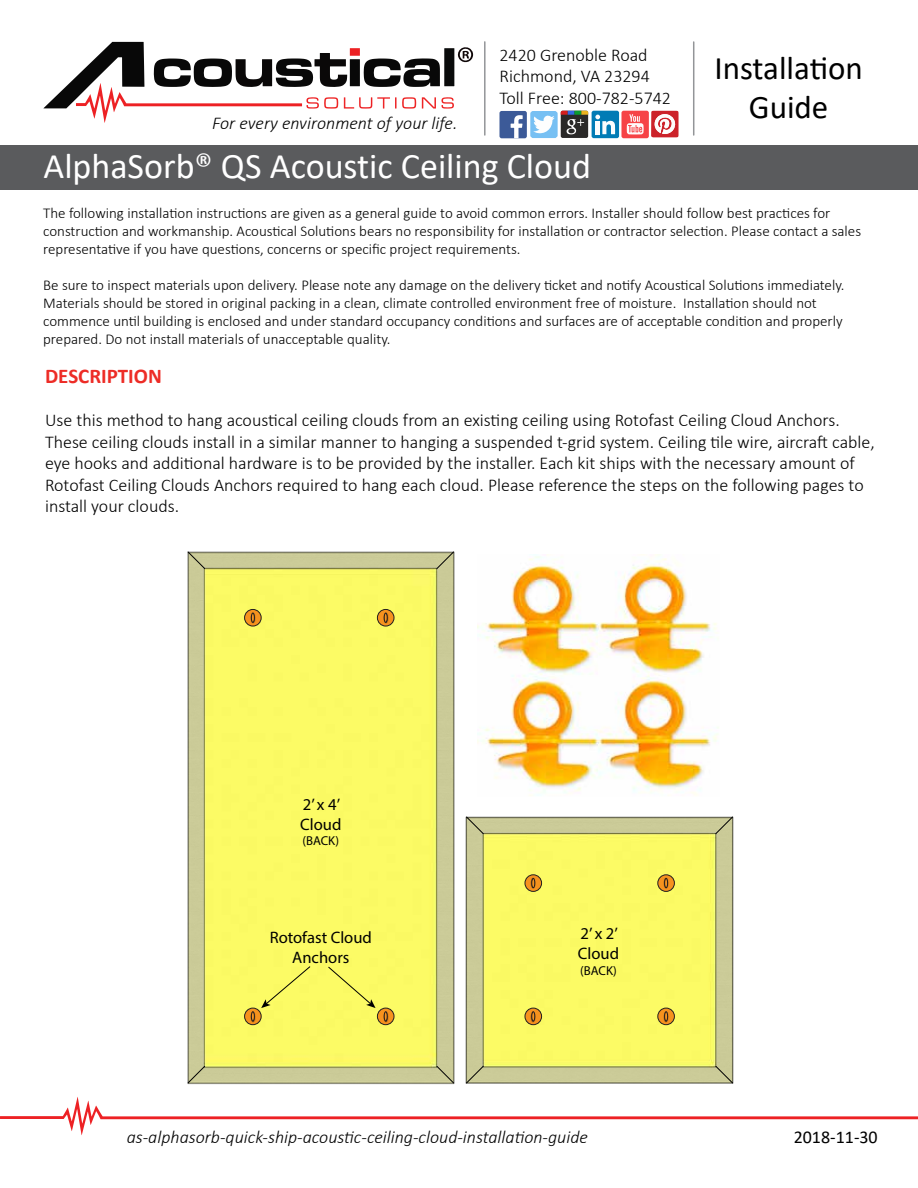
<style>
.page{position:relative;width:918px;height:1188px;background:#fff}
.page>*{position:absolute;margin:0;border:0;box-sizing:border-box;transform-origin:0 0}
.t1{font:36px "Calibri";color:#fff}
.t2{font:33px/39.6px "Calibri";color:#000;text-align:center}
.t3{font:700 21px "Calibri";color:#ed2c26}
.t4{font:300 18px/21.6px "Calibri";color:#000}
.t5{font:italic 300 18px "Calibri";color:#000}
.t6{font:18px "Calibri";color:#000}
.t7{font:16.65px/20px "Myriad Pro";color:#000}
.t8{font:300 15px/18px "Calibri";color:#000}
.t9{font:12.9px "Myriad Pro";color:#000}
</style>
<div class="page">
<div style="left:0;top:145px;width:918px;height:45px;background:#5a5b5d"></div>
<hr style="left:484px;top:42px;width:2px;height:93px;background:#939598">
<hr style="left:693px;top:42px;width:1px;height:93px;background:#939598">
<svg style="left:651px;top:111px;width:28px;height:26px"></svg>
<div style="left:500px;top:111px;width:27px;height:27px;background:#3c5a98;border-radius:2px"></div>
<svg style="left:511px;top:115px;width:12px;height:24px"></svg>
<div style="left:592px;top:111px;width:27px;height:27px;background:#017bb5;border-radius:2px"></div>
<svg style="left:595px;top:115px;width:20px;height:19px"></svg>
<svg style="left:530px;top:111px;width:58px;height:27px"></svg>
<div style="left:621px;top:111px;width:28px;height:27px;background:#f64346;border-radius:2px"></div>
<svg style="left:627px;top:114px;width:17px;height:20px"></svg>
<svg style="left:43px;top:42px;width:430px;height:81px"></svg>
<svg style="left:0;top:1097px;width:918px;height:38px"></svg>
<img style="left:487px;top:1100px;width:255px;height:17px">
<img style="left:177px;top:1100px;width:310px;height:17px">
<img style="left:177px;top:551px;width:278px;height:549px">
<img style="left:450px;top:800px;width:292px;height:300px">
<svg style="left:187px;top:1065px;width:19px;height:19px"></svg>
<svg style="left:436px;top:1065px;width:19px;height:19px"></svg>
<svg style="left:436px;top:551px;width:19px;height:19px"></svg>
<svg style="left:187px;top:551px;width:19px;height:19px"></svg>
<svg style="left:465px;top:816px;width:20px;height:19px"></svg>
<svg style="left:715px;top:816px;width:19px;height:19px"></svg>
<svg style="left:715px;top:1065px;width:19px;height:19px"></svg>
<svg style="left:465px;top:1065px;width:20px;height:19px"></svg>
<svg style="left:327px;top:966px;width:49px;height:42px;background:#f1f060"></svg>
<svg style="left:261px;top:965px;width:50px;height:43px;background:#f1f060"></svg>
<svg style="left:525px;top:875px;width:17px;height:16px"></svg>
<div style="left:525px;top:875px;width:17px;height:17px;border:1px solid #231f20;border-radius:50%"></div>
<svg style="left:531px;top:878px;width:5px;height:11px"></svg>
<svg style="left:245px;top:609px;width:16px;height:17px"></svg>
<div style="left:244px;top:609px;width:17px;height:17px;border:1px solid #231f20;border-radius:50%"></div>
<svg style="left:251px;top:613px;width:4px;height:11px"></svg>
<div style="left:251px;top:613px;width:4px;height:10px;border:1px solid #231f20;border-radius:50%"></div>
<svg style="left:377px;top:609px;width:17px;height:17px"></svg>
<div style="left:377px;top:609px;width:17px;height:17px;border:1px solid #231f20;border-radius:50%"></div>
<svg style="left:383px;top:613px;width:5px;height:11px"></svg>
<svg style="left:245px;top:1008px;width:16px;height:17px"></svg>
<div style="left:244px;top:1008px;width:17px;height:17px;border:1px solid #231f20;border-radius:50%"></div>
<svg style="left:251px;top:1011px;width:4px;height:11px"></svg>
<svg style="left:377px;top:1008px;width:17px;height:17px"></svg>
<div style="left:377px;top:1008px;width:17px;height:17px;border:1px solid #231f20;border-radius:50%"></div>
<svg style="left:383px;top:1011px;width:5px;height:11px"></svg>
<svg style="left:658px;top:875px;width:16px;height:16px"></svg>
<div style="left:658px;top:875px;width:17px;height:17px;border:1px solid #231f20;border-radius:50%"></div>
<svg style="left:664px;top:878px;width:4px;height:11px"></svg>
<div style="left:664px;top:878px;width:4px;height:10px;border:1px solid #231f20;border-radius:50%"></div>
<svg style="left:658px;top:1008px;width:16px;height:17px"></svg>
<div style="left:658px;top:1008px;width:17px;height:17px;border:1px solid #231f20;border-radius:50%"></div>
<svg style="left:664px;top:1011px;width:4px;height:11px"></svg>
<svg style="left:525px;top:1008px;width:17px;height:17px"></svg>
<div style="left:525px;top:1008px;width:17px;height:17px;border:1px solid #231f20;border-radius:50%"></div>
<svg style="left:531px;top:1011px;width:5px;height:11px"></svg>
<img style="left:477px;top:554px;width:242px;height:242px">
<p class="t5" style="left:212px;top:112px;width:247px">For every environment of your life.</p>
<p class="t4" style="left:500px;top:44px;width:173px">2420 Grenoble Road<br>Richmond, VA 23294<br>Toll Free: 800-782-5742</p>
<h1 class="t1" style="left:44px;top:141px;width:549px">AlphaSorb® QS Acoustic Ceiling Cloud</h1>
<h2 class="t2" style="left:714px;top:47px;width:150px">Installation<br>Guide</h2>
<p class="t8" style="left:43px;top:204px;width:819px">The following installation instructions are given as a general guide to avoid common errors. Installer should follow best practices for construction and workmanship. Acoustical Solutions bears no responsibility for installation or contractor selection. Please contact a sales representative if you have questions, concerns or specific project requirements.</p>
<p class="t8" style="left:43px;top:276px;width:803px">Be sure to inspect materials upon delivery. Please note any damage on the delivery ticket and notify Acoustical Solutions immediately.<br>Materials should be stored in original packing in a clean, climate controlled environment free of moisture. Installation should not commence until building is enclosed and under standard occupancy conditions and surfaces are of acceptable condition and properly prepared. Do not install materials of unacceptable quality.</p>
<h3 class="t3" style="left:45px;top:361px;width:118px">DESCRIPTION</h3>
<p class="t4" style="left:45px;top:409px;width:831px">Use this method to hang acoustical ceiling clouds from an existing ceiling using Rotofast Ceiling Cloud Anchors.<br>These ceiling clouds install in a similar manner to hanging a suspended t-grid system. Ceiling tile wire, aircraft cable, eye hooks and additional hardware is to be provided by the installer. Each kit ships with the necessary amount of Rotofast Ceiling Clouds Anchors required to hang each cloud. Please reference the steps on the following pages to install your clouds.</p>
<p class="t7" style="left:300px;top:794px;width:43px">2’ x 4’<br>Cloud</p>
<p class="t9" style="left:302px;top:833px;width:38px">(BACK)</p>
<p class="t7" style="left:270px;top:927px;width:104px;text-align:center">Rotofast Cloud<br>Anchors</p>
<p class="t7" style="left:578px;top:924px;width:43px">2’ x 2’<br>Cloud</p>
<p class="t9" style="left:580px;top:962px;width:38px">(BACK)</p>
<p class="t5" style="left:127px;top:1126px;width:463px">as-alphasorb-quick-ship-acoustic-ceiling-cloud-installation-guide</p>
<p class="t6" style="left:794px;top:1125px;width:86px">2018-11-30</p>
</div>
